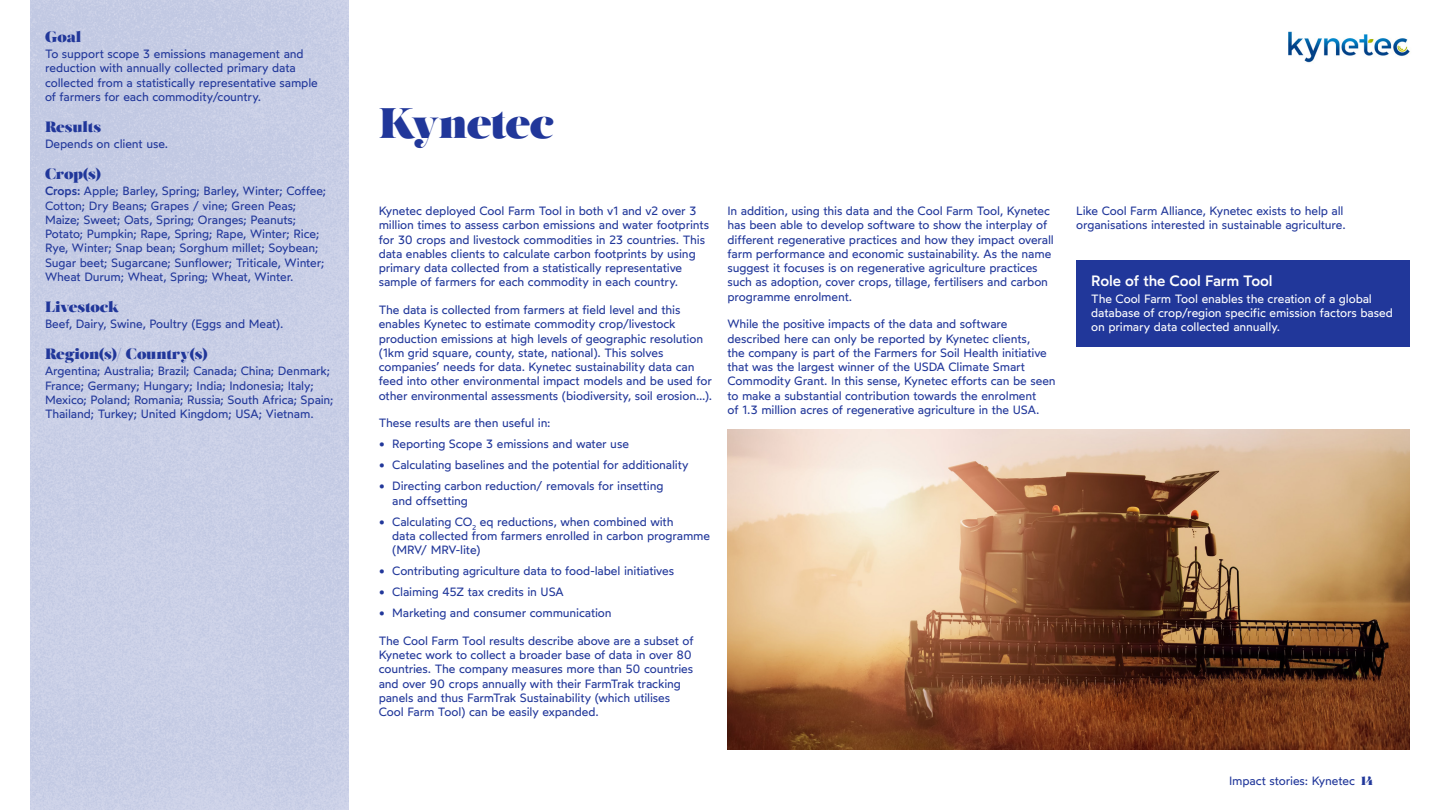
<style>
.page{position:relative;width:1440px;height:810px;background:#fff}
.page>*{position:absolute;margin:0;border:0;box-sizing:border-box;transform-origin:0 0}
.t1{font:42.75px "Salome";letter-spacing:-.03em;color:#21379a}
.t2{font:15px "Salome";letter-spacing:-.015em;color:#21379a}
.t3{font:500 15px "Wotfard";letter-spacing:-.005em;color:#fff}
.t4{font:12px/14.2px "Wotfard";letter-spacing:-.01em;color:#21379a}
.t5{font:12px/14.2px "Wotfard";letter-spacing:-.01em;color:#fff}
.s1{font-weight:500}
.s2{font-family:"Salome"}
</style>
<div class="page">
<div style="left:30px;top:0;width:319px;height:810px;background:#c8cee5"></div>
<div style="left:1076px;top:260px;width:334px;height:86px;background:#21379a"></div>
<img style="left:728px;top:430px;width:682px;height:320px">
<img style="left:1288px;top:31px;width:122px;height:32px">
<p class="t2" style="left:45px;top:26px;width:38px">Goal</p>
<p class="t4" style="left:45px;top:46px;width:274px">To support scope 3 emissions management and reduction with annually collected primary data collected from a statistically representative sample of farmers for each commodity/country.</p>
<p class="t2" style="left:45px;top:116px;width:58px">Results</p>
<p class="t4" style="left:45px;top:136px;width:125px">Depends on client use.</p>
<p class="t2" style="left:45px;top:164px;width:58px">Crop(s)</p>
<p class="t4" style="left:45px;top:184px;width:283px"><span class="s1">Crops:</span> Apple; Barley, Spring; Barley, Winter; Coffee; Cotton; Dry Beans; Grapes / vine; Green Peas; Maize; Sweet; Oats, Spring; Oranges; Peanuts; Potato; Pumpkin; Rape, Spring; Rape, Winter; Rice; Rye, Winter; Snap bean; Sorghum millet; Soybean; Sugar beet; Sugarcane; Sunflower; Triticale, Winter; Wheat Durum; Wheat, Spring; Wheat, Winter.</p>
<p class="t2" style="left:45px;top:296px;width:75px">Livestock</p>
<p class="t4" style="left:45px;top:316px;width:240px">Beef, Dairy, Swine, Poultry (Eggs and Meat).</p>
<p class="t2" style="left:45px;top:344px;width:164px">Region(s)/ Country(s)</p>
<p class="t4" style="left:45px;top:364px;width:290px">Argentina; Australia; Brazil; Canada; China; Denmark; France; Germany; Hungary; India; Indonesia; Italy; Mexico; Poland; Romania; Russia; South Africa; Spain; Thailand; Turkey; United Kingdom; USA; Vietnam.</p>
<h1 class="t1" style="left:379px;top:94px;width:177px">Kynetec</h1>
<p class="t4" style="left:379px;top:204px;width:332px">Kynetec deployed Cool Farm Tool in both v1 and v2 over 3 million times to assess carbon emissions and water footprints for 30 crops and livestock commodities in 23 countries. This data enables clients to calculate carbon footprints by using primary data collected from a statistically representative sample of farmers for each commodity in each country.</p>
<p class="t4" style="left:379px;top:303px;width:335px">The data is collected from farmers at field level and this enables Kynetec to estimate commodity crop/livestock production emissions at high levels of geographic resolution (1km grid square, county, state, national). This solves companies’ needs for data. Kynetec sustainability data can feed into other environmental impact models and be used for other environmental assessments (biodiversity, soil erosion...).</p>
<p class="t4" style="left:379px;top:416px;width:173px">These results are then useful in:</p>
<p class="t4" style="left:379px;top:437px;width:252px">• Reporting Scope 3 emissions and water use</p>
<p class="t4" style="left:379px;top:458px;width:311px">• Calculating baselines and the potential for additionality</p>
<p class="t4" style="left:392px;top:479px;width:273px;text-indent:-14px">• Directing carbon reduction/ removals for insetting and offsetting</p>
<p class="t4" style="left:392px;top:514px;width:319px;text-indent:-13px">• Calculating CO<sub>2</sub> eq reductions, when combined with<br>data collected from farmers enrolled in carbon programme (MRV/ MRV-lite)</p>
<p class="t4" style="left:379px;top:564px;width:297px">• Contributing agriculture data to food-label initiatives</p>
<p class="t4" style="left:379px;top:585px;width:187px">• Claiming 45Z tax credits in USA</p>
<p class="t4" style="left:379px;top:606px;width:234px">• Marketing and consumer communication</p>
<p class="t4" style="left:379px;top:633px;width:316px">The Cool Farm Tool results describe above are a subset of Kynetec work to collect a broader base of data in over 80 countries. The company measures more than 50 countries and over 90 crops annually with their FarmTrak tracking panels and thus FarmTrak Sustainability (which utilises Cool Farm Tool) can be easily expanded.</p>
<p class="t4" style="left:727px;top:204px;width:328px">In addition, using this data and the Cool Farm Tool, Kynetec has been able to develop software to show the interplay of different regenerative practices and how they impact overall farm performance and economic sustainability. As the name suggest it focuses is on regenerative agriculture practices such as adoption, cover crops, tillage, fertilisers and carbon programme enrolment.</p>
<p class="t4" style="left:727px;top:317px;width:330px">While the positive impacts of the data and software described here can only be reported by Kynetec clients,<br>the company is part of the Farmers for Soil Health initiative that was the largest winner of the USDA Climate Smart Commodity Grant. In this sense, Kynetec efforts can be seen to make a substantial contribution towards the enrolment<br>of 1.3 million acres of regenerative agriculture in the USA.</p>
<p class="t4" style="left:1076px;top:203px;width:271px">Like Cool Farm Alliance, Kynetec exists to help all organisations interested in sustainable agriculture.</p>
<p class="t3" style="left:1091px;top:271px;width:183px">Role of the Cool Farm Tool</p>
<p class="t5" style="left:1091px;top:291px;width:303px">The Cool Farm Tool enables the creation of a global database of crop/region specific emission factors based on primary data collected annually.</p>
<p class="t4" style="left:1229px;top:773px;width:146px">Impact stories: Kynetec <span class="s2">14</span></p>
</div>
